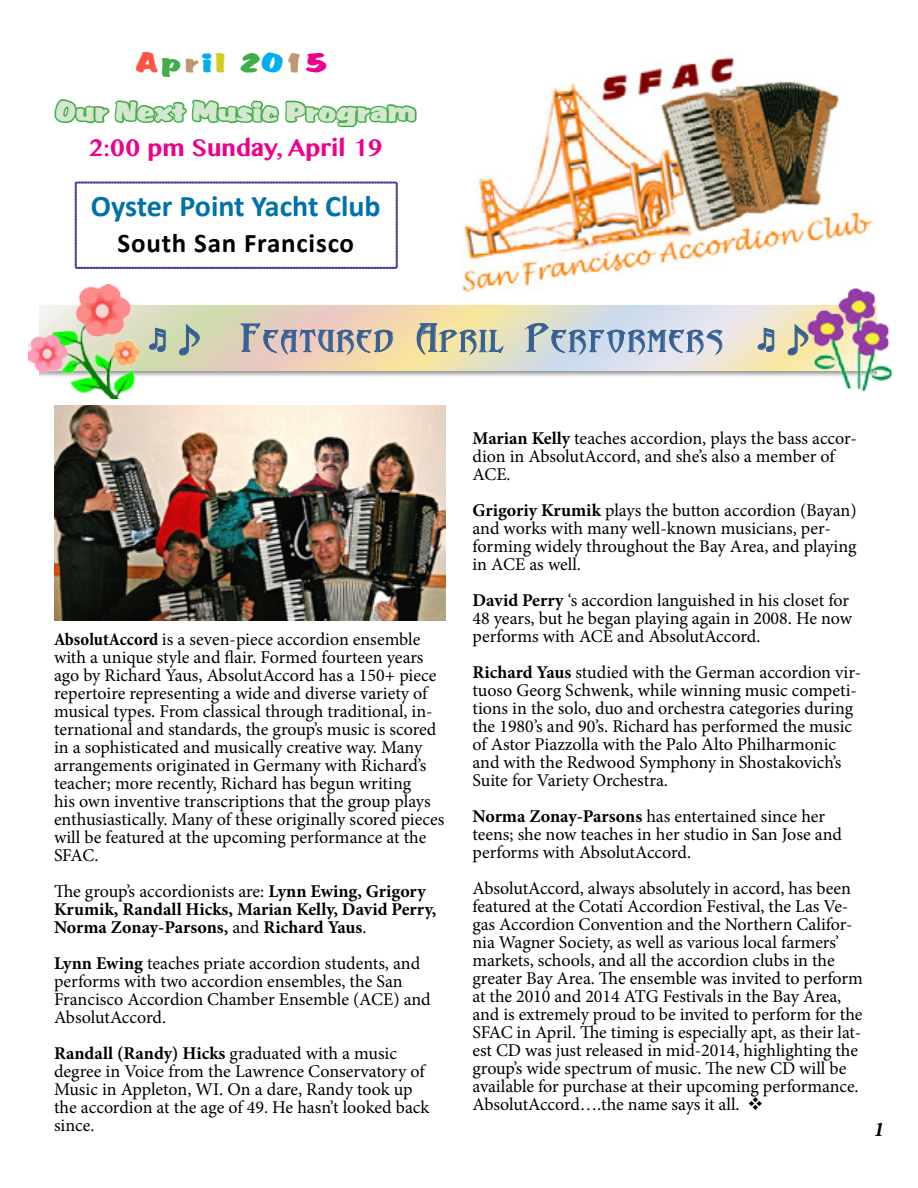
<style>
.page{position:relative;width:918px;height:1188px;background:#fff}
.page>*{position:absolute;margin:0;border:0;box-sizing:border-box;transform-origin:0 0}
.t1{font:35.4px "Abaddon";letter-spacing:.085em;color:#376092}
.t2{font:700 30px "Calibri";color:#0071a9}
.t3{font:30px "Albert";color:#d5e7ce}
.t4{font:29.7px "Albert";letter-spacing:.12em;color:#41ad49;scale:1.05 1}
.t5{font:700 27px "Calibri";letter-spacing:.03em;color:#000}
.t6{font:700 24px "Oriya MN";color:#ec008c}
.t7{font:italic 700 21px "Minion Pro";color:#000}
.t8{font:18px/18px "Minion Pro";letter-spacing:-.005em;color:#000}
.t9{font:700 18px/18px "Minion Pro";letter-spacing:-.005em;color:#000}
.s1{color:#ff5443}
.s2{color:#c19670}
.s3{color:#00aeef}
.s4{color:#d4cd20}
.s5{color:#ec008c}
.s6{font-family:"MS Gothic"}
.s7{font-weight:700;font-stretch:condensed}
.s8{font-weight:400}
.s9{font-weight:700}
</style>
<div class="page">
<img style="left:462px;top:54px;width:411px;height:239px">
<svg style="left:140px;top:306px;width:662px;height:64px;background:#e4debc"></svg>
<svg style="left:149px;top:327px;width:17px;height:26px"></svg>
<svg style="left:179px;top:323px;width:21px;height:33px"></svg>
<svg style="left:238px;top:305px;width:156px;height:73px;background:#dac7b7"></svg>
<svg style="left:416px;top:305px;width:88px;height:73px;background:#ded6ab"></svg>
<svg style="left:520px;top:305px;width:203px;height:73px;background:#ccd4dc"></svg>
<svg style="left:757px;top:327px;width:18px;height:26px"></svg>
<svg style="left:787px;top:323px;width:15px;height:33px"></svg>
<img style="left:29px;top:284px;width:111px;height:114px">
<img style="left:802px;top:269px;width:91px;height:123px">
<img style="left:54px;top:405px;width:392px;height:216px">
<svg style="left:54px;top:99px;width:363px;height:170px"></svg>
<h3 class="t4" style="left:137px;top:44px;width:184px"><span class="s1">A</span>p<span class="s2">r</span><span class="s3">i</span><span class="s4">l</span> 2<span class="s3">0</span><span class="s2">1</span><span class="s5">5</span></h3>
<h2 class="t3" style="left:55px;top:93px;width:362px">Our Next Music Program</h2>
<h3 class="t6" style="left:88px;top:134px;width:296px">2:00 pm Sunday, April 19</h3>
<h2 class="t2" style="left:91px;top:187px;width:291px">Oyster Point Yacht Club</h2>
<h3 class="t5" style="left:118px;top:226px;width:238px">South San Francisco</h3>
<h1 class="t1" style="left:149px;top:319px;width:666px"><span class="s6">♬♪</span> Featured April Performers <span class="s6">♬♪</span></h1>
<p class="t8" style="left:54px;top:630px;width:392px"><span class="s7">AbsolutAccord</span> is a seven-piece accordion ensemble with a unique style and flair. Formed fourteen years ago by Richard Yaus, AbsolutAccord has a 150+ piece repertoire representing a wide and diverse variety of musical types. From classical through traditional, in&shy;ternational and standards, the group’s music is scored in a sophisticated and musically creative way. Many arrangements originated in Germany with Richard’s teacher; more recently, Richard has begun writing<br>his own inventive transcriptions that the group plays enthusiastically. Many of these originally scored pieces will be featured at the upcoming performance at the SFAC.</p>
<p class="t9" style="left:54px;top:882px;width:384px"><span class="s8">The group’s accordionists are:</span> Lynn Ewing, Grigory<br>Krumik, Randall Hicks, Marian Kelly, David Perry,<br>Norma Zonay-Parsons, <span class="s8">and</span> Richard Yaus<span class="s8">.</span></p>
<p class="t8" style="left:54px;top:954px;width:378px"><span class="s9">Lynn Ewing</span> teaches priate accordion students, and performs with two accordion ensembles, the San Francisco Accordion Chamber Ensemble (ACE) and AbsolutAccord.</p>
<p class="t8" style="left:54px;top:1044px;width:377px"><span class="s9">Randall (Randy) Hicks</span> graduated with a music degree in Voice from the Lawrence Conservatory of Music in Appleton, WI. On a dare, Randy took up the accordion at the age of 49. He hasn’t looked back since.</p>
<p class="t8" style="left:472px;top:429px;width:386px"><span class="s9">Marian Kelly</span> teaches accordion, plays the bass accor&shy;dion in AbsolutAccord, and she’s also a member of<br>ACE.</p>
<p class="t8" style="left:473px;top:501px;width:386px"><span class="s9">Grigoriy Krumik</span> plays the button accordion (Bayan) and works with many well-known musicians, per&shy;forming widely throughout the Bay Area, and playing in ACE as well.</p>
<p class="t8" style="left:473px;top:591px;width:381px"><span class="s9">David Perry</span> ‘s accordion languished in his closet for<br>48 years, but he began playing again in 2008. He now performs with ACE and AbsolutAccord.</p>
<p class="t8" style="left:473px;top:663px;width:390px"><span class="s9">Richard Yaus</span> studied with the German accordion vir&shy;tuoso Georg Schwenk, while winning music competi&shy;tions in the solo, duo and orchestra categories during the 1980’s and 90’s. Richard has performed the music of Astor Piazzolla with the Palo Alto Philharmonic and with the Redwood Symphony in Shostakovich’s Suite for Variety Orchestra.</p>
<p class="t8" style="left:473px;top:807px;width:371px"><span class="s9">Norma Zonay-Parsons</span> has entertained since her teens; she now teaches in her studio in San Jose and performs with AbsolutAccord.</p>
<p class="t8" style="left:473px;top:879px;width:392px">AbsolutAccord, always absolutely in accord, has been featured at the Cotati Accordion Festival, the Las Ve&shy;gas Accordion Convention and the Northern Califor&shy;nia Wagner Society, as well as various local farmers’ markets, schools, and all the accordion clubs in the greater Bay Area. The ensemble was invited to perform at the 2010 and 2014 ATG Festivals in the Bay Area, and is extremely proud to be invited to perform for the SFAC in April. The timing is especially apt, as their lat&shy;est CD was just released in mid-2014, highlighting the group’s wide spectrum of music. The new CD will be available for purchase at their upcoming performance.<br>AbsolutAccord….the name says it all. ❖</p>
<p class="t7" style="left:874px;top:1115px;width:12px">1</p>
</div>
